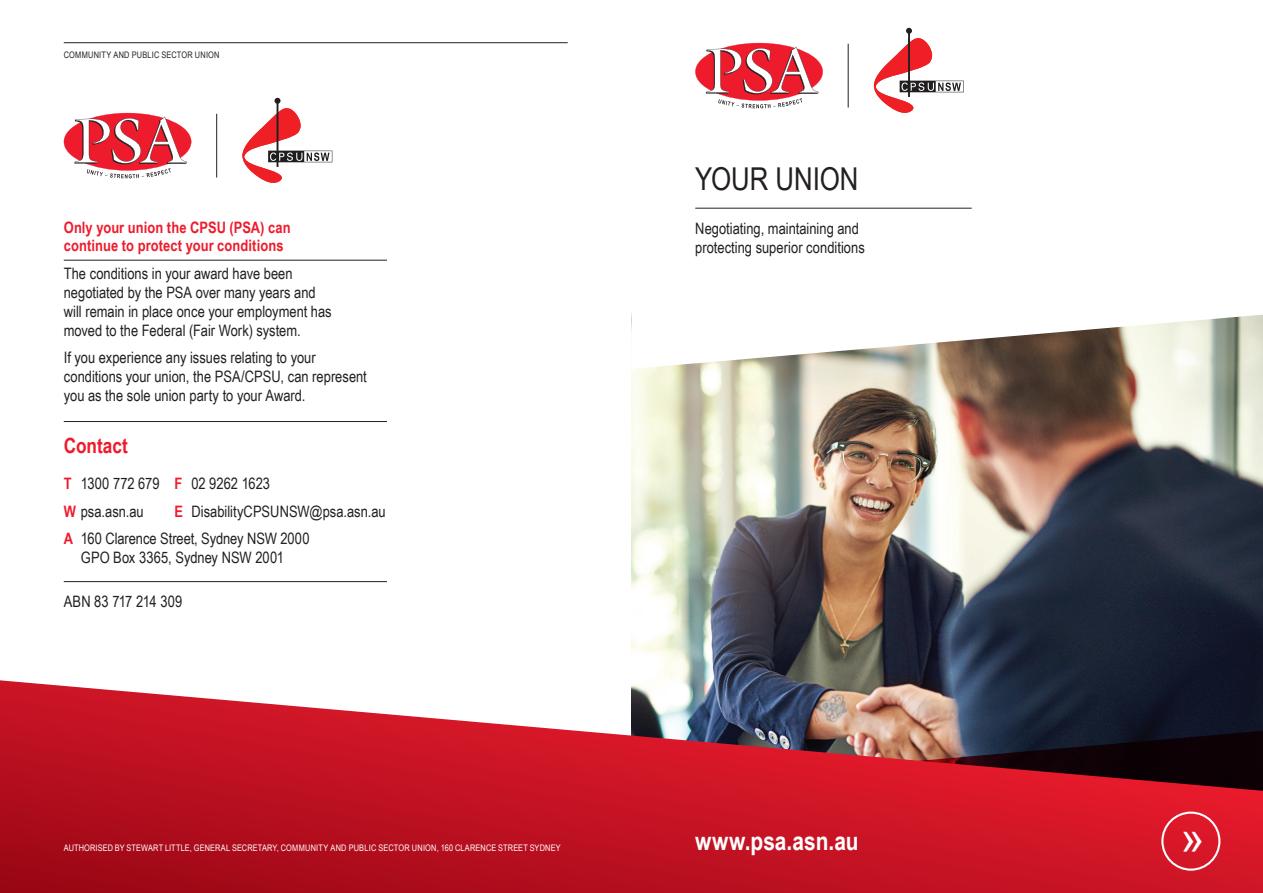
<style>
.page{position:relative;width:1263px;height:893px;background:#fff}
.page>*{position:absolute;margin:0;border:0;box-sizing:border-box;transform-origin:0 0}
.t1{font:43.8px "Arial";color:#fff}
.t2{font:31.5px "Arial Narrow";color:#231f20}
.t3{font:700 25.5px "Arial Narrow";color:#fff}
.t4{font:700 21px "Arial Narrow";color:#ee1b2c}
.t5{font:15.75px/18.9px "Arial Narrow";color:#231f20}
.t6{font:700 15.75px/18.9px "Arial Narrow";letter-spacing:.005em;color:#ee1b2c}
.t7{font:9px "Arial Narrow";letter-spacing:.015em;color:#fff}
.t8{font:9px "Arial Narrow";letter-spacing:.025em;color:#231f20}
.s1{font-weight:700;color:#ee1b2c}
</style>
<div class="page">
<img style="left:631px;top:369px;width:632px;height:311px">
<svg style="left:631px;top:27px;width:632px;height:342px"></svg>
<svg style="left:0;top:680px;width:1263px;height:213px;background:#af2b39"></svg>
<hr style="left:64px;top:581px;width:323px;height:1px;background:#231f20">
<hr style="left:64px;top:42px;width:504px;height:1px;background:#231f20">
<svg style="left:695px;top:43px;width:128px;height:65px"></svg>
<svg style="left:874px;top:28px;width:90px;height:89px"></svg>
<hr style="left:848px;top:44px;width:1px;height:64px;background:#231f20">
<svg style="left:64px;top:113px;width:127px;height:65px"></svg>
<svg style="left:242px;top:98px;width:90px;height:85px"></svg>
<hr style="left:216px;top:114px;width:1px;height:64px;background:#231f20">
<hr style="left:64px;top:260px;width:323px;height:1px;background:#231f20">
<hr style="left:64px;top:421px;width:323px;height:1px;background:#231f20">
<div style="left:1161px;top:812px;width:59px;height:59px;border:2px solid #fff;border-radius:50%"></div>
<hr style="left:695px;top:208px;width:277px;height:1px;background:#231f20">
<p class="t8" style="left:64px;top:48px;width:157px">COMMUNITY AND PUBLIC SECTOR UNION</p>
<p class="t6" style="left:64px;top:217px;width:228px">Only your union the CPSU (PSA) can continue to protect your conditions</p>
<p class="t5" style="left:64px;top:263px;width:269px">The conditions in your award have been negotiated by the PSA over many years and will remain in place once your employment has moved to the Federal (Fair Work) system.</p>
<p class="t5" style="left:64px;top:347px;width:305px">If you experience any issues relating to your conditions your union, the PSA/CPSU, can represent you as the sole union party to your Award.</p>
<h3 class="t4" style="left:64px;top:430px;width:66px">Contact</h3>
<p class="t5" style="left:64px;top:469px;width:208px;line-height:27.5px"><span class="s1">T</span> 1300 772 679 <span class="s1">F</span> 02 9262 1623<br><span class="s1">W</span> psa.asn.au</p>
<p class="t5" style="left:64px;top:497px;width:323px;line-height:27.5px;text-indent:111px"><span class="s1">E</span> DisabilityCPSUNSW@psa.asn.au<br><span class="s1">A</span> 160 Clarence Street, Sydney NSW 2000</p>
<p class="t5" style="left:81px;top:547px;width:205px">GPO Box 3365, Sydney NSW 2001</p>
<p class="t5" style="left:64px;top:592px;width:120px">ABN 83 717 214 309</p>
<p class="t7" style="left:64px;top:841px;width:498px">AUTHORISED BY STEWART LITTLE, GENERAL SECRETARY, COMMUNITY AND PUBLIC SECTOR UNION, 160 CLARENCE STREET SYDNEY</p>
<h2 class="t2" style="left:695px;top:156px;width:165px">YOUR UNION</h2>
<p class="t5" style="left:695px;top:219px;width:171px">Negotiating, maintaining and protecting superior conditions</p>
<h3 class="t3" style="left:695px;top:822px;width:165px">www.psa.asn.au</h3>
<h1 class="t1" style="left:1180px;top:809px;width:26px">»</h1>
</div>
